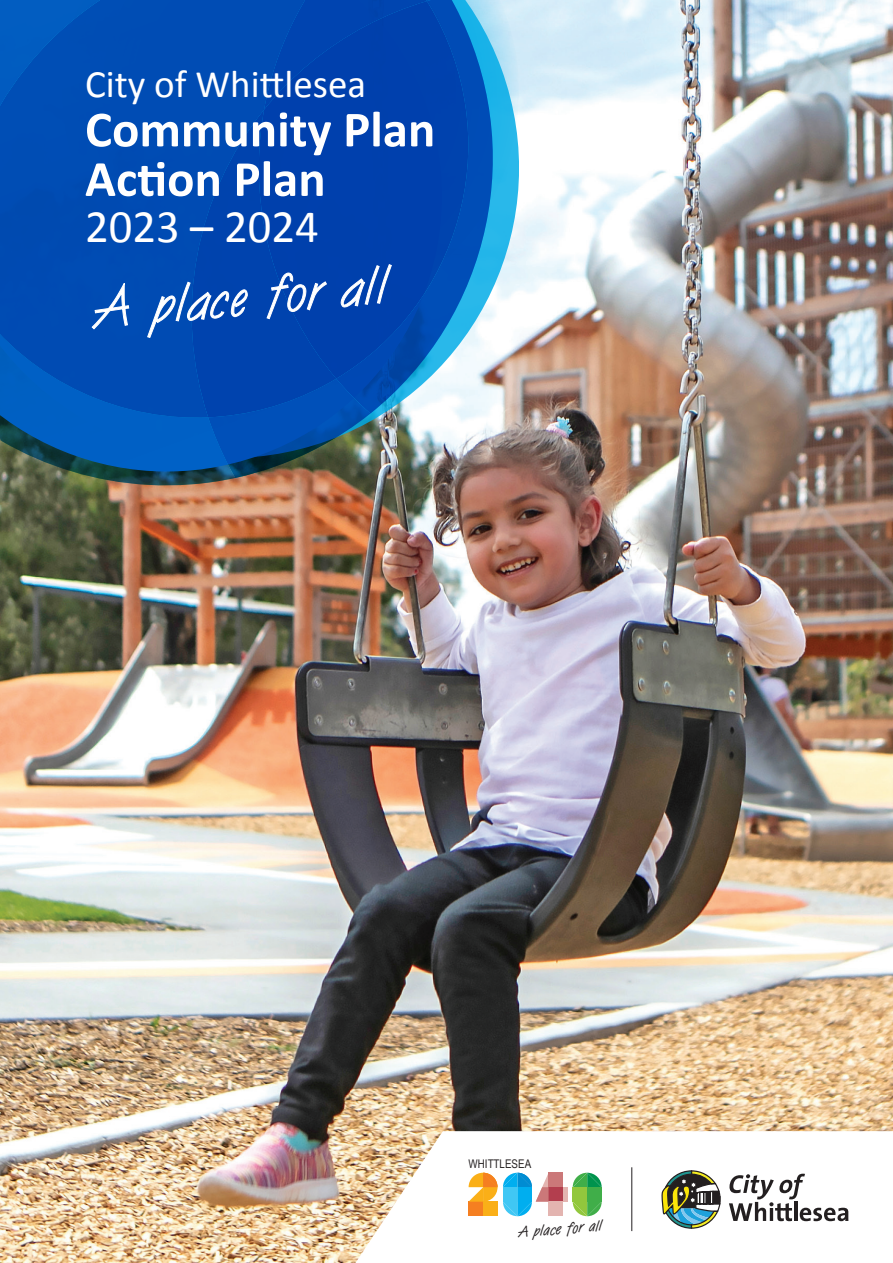
<style>
.page{position:relative;width:893px;height:1263px;background:#fff}
.page>*{position:absolute;margin:0;border:0;box-sizing:border-box;transform-origin:0 0}
.t1{font:700 51px/49.5px "Calibri";color:#fff}
.t2{font:46.65px "Calibri";color:#fff}
.t3{font:39px "Calibri";color:#fff}
.t4{font:15.15px "Van Dijk LT";color:#231f20}
.t5{font:12px "Arial Narrow";color:#231f20}
</style>
<div class="page">
<img style="left:0;top:0;width:893px;height:1263px">
<img style="left:477px;top:0;width:79px;height:495px">
<svg style="left:512px;top:0;width:36px;height:349px"></svg>
<img style="left:0;top:413px;width:477px;height:94px">
<svg style="left:0;top:418px;width:235px;height:68px;background:#1a5b8e"></svg>
<img style="left:208px;top:413px;width:162px;height:65px">
<svg style="left:341px;top:0;width:171px;height:413px"></svg>
<svg style="left:0;top:0;width:341px;height:418px;background:#004eb5"></svg>
<div style="left:173px;top:110px;width:163px;height:307px;background:#004bb3"></div>
<svg style="left:252px;top:1px;width:253px;height:378px;background:#1157b8"></svg>
<svg style="left:355px;top:1131px;width:538px;height:132px"></svg>
<div style="left:549px;top:1187px;width:14px;height:15px;background:#b33e4e"></div>
<div style="left:549px;top:1173px;width:14px;height:14px;background:#cb7879"></div>
<div style="left:549px;top:1202px;width:14px;height:14px;background:#e3b4b0"></div>
<div style="left:563px;top:1187px;width:5px;height:15px;background:#e3b4b0"></div>
<svg style="left:573px;top:1202px;width:29px;height:14px"></svg>
<div style="left:587px;top:1187px;width:15px;height:15px;background:#40ae49"></div>
<svg style="left:573px;top:1173px;width:29px;height:14px"></svg>
<div style="left:573px;top:1187px;width:14px;height:15px;background:#92c73d"></div>
<svg style="left:469px;top:1173px;width:80px;height:43px"></svg>
<svg style="left:661px;top:1170px;width:60px;height:59px"></svg>
<svg style="left:729px;top:1174px;width:119px;height:47px"></svg>
<hr style="left:631px;top:1167px;width:1px;height:64px;background:#231f20">
<svg style="left:92px;top:264px;width:300px;height:74px;background:#1e5bb8"></svg>
<p class="t3" style="left:85px;top:57px;width:283px">City of Whittlesea</p>
<p class="t1" style="left:85px;top:103px;width:352px">Community Plan<br>Action Plan</p>
<p class="t2" style="left:85px;top:195px;width:235px">2023 – 2024</p>
<p class="t5" style="left:469px;top:1155px;width:64px">WHITTLESEA</p>
<p class="t4" style="left:517px;top:1223px;width:86px;rotate:-5deg">A place for all</p>
</div>
